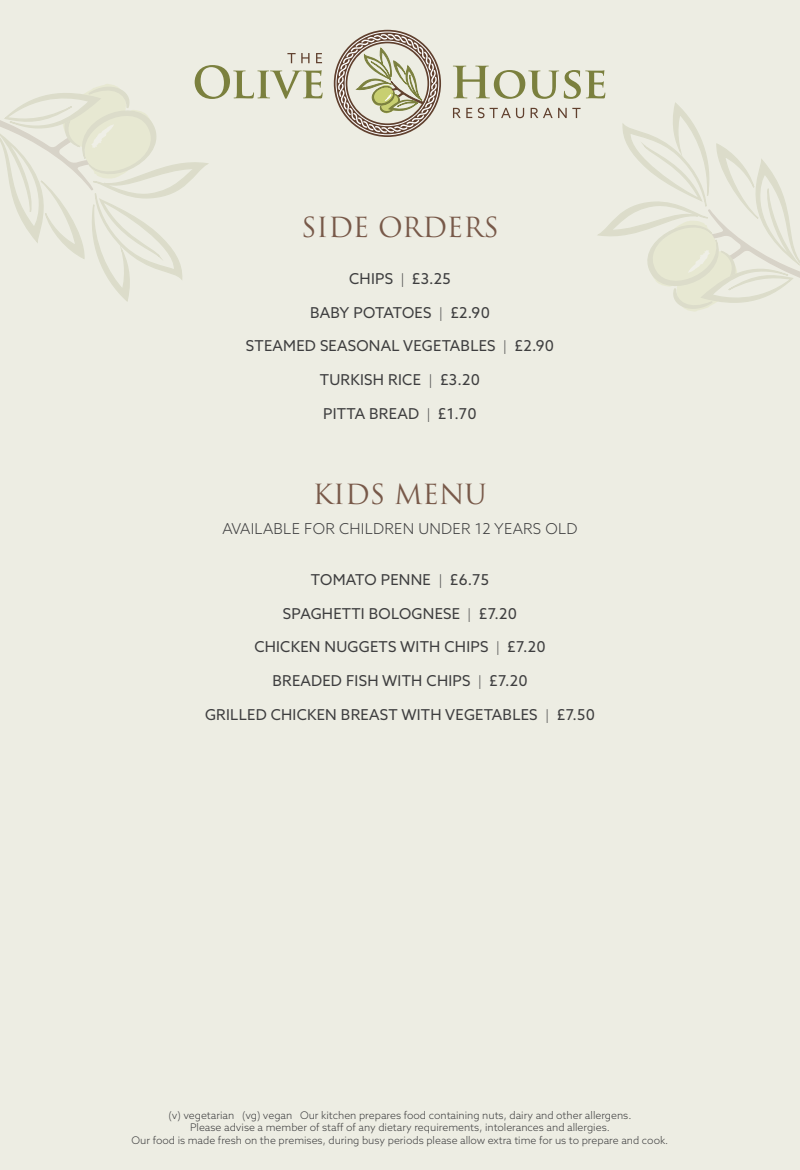
<style>
.page{position:relative;width:800px;height:1170px;background:#fff}
.page>*{position:absolute;margin:0;border:0;box-sizing:border-box;transform-origin:0 0}
.t1{font:27px "Trajan Pro";color:#785949}
.t2{font:15px "Azo Sans";letter-spacing:.015em;color:#3e3e3f}
.t3{font:300 15px "Azo Sans";letter-spacing:.015em;color:#3e3e3f}
.t4{font:300 10.5px/12.6px "Azo Sans";color:#3e3e3f;text-align:center}
.s1{font-weight:300;font-size:13.5px}
</style>
<div class="page">
<div style="left:0;top:0;width:799px;height:1169px;background:#edede3"></div>
<svg style="left:334px;top:30px;width:107px;height:107px"></svg>
<svg style="left:0;top:53px;width:322px;height:249px"></svg>
<svg style="left:453px;top:66px;width:346px;height:245px"></svg>
<h1 class="t1" style="left:301px;top:210px;width:199px">SIDE ORDERS</h1>
<h2 class="t2" style="left:349px;top:268px;width:103px">CHIPS <span class="s1">|</span> £3.25</h2>
<h2 class="t2" style="left:310px;top:302px;width:181px">BABY POTATOES <span class="s1">|</span> £2.90</h2>
<h2 class="t2" style="left:246px;top:336px;width:309px">STEAMED SEASONAL VEGETABLES <span class="s1">|</span> £2.90</h2>
<h2 class="t2" style="left:320px;top:370px;width:162px">TURKISH RICE <span class="s1">|</span> £3.20</h2>
<h2 class="t2" style="left:323px;top:403px;width:155px">PITTA BREAD <span class="s1">|</span> £1.70</h2>
<h1 class="t1" style="left:313px;top:477px;width:175px">KIDS MENU</h1>
<h2 class="t3" style="left:222px;top:519px;width:356px">AVAILABLE FOR CHILDREN UNDER 12 YEARS OLD</h2>
<h2 class="t2" style="left:311px;top:569px;width:180px">TOMATO PENNE <span class="s1">|</span> £6.75</h2>
<h2 class="t2" style="left:283px;top:603px;width:236px">SPAGHETTI BOLOGNESE <span class="s1">|</span> £7.20</h2>
<h2 class="t2" style="left:254px;top:637px;width:293px">CHICKEN NUGGETS WITH CHIPS <span class="s1">|</span> £7.20</h2>
<h2 class="t2" style="left:272px;top:671px;width:257px">BREADED FISH WITH CHIPS <span class="s1">|</span> £7.20</h2>
<h2 class="t2" style="left:205px;top:704px;width:391px">GRILLED CHICKEN BREAST WITH VEGETABLES <span class="s1">|</span> £7.50</h2>
<p class="t4" style="left:131px;top:1108px;width:538px">(v) vegetarian (vg) vegan Our kitchen prepares food containing nuts, dairy and other allergens.<br>Please advise a member of staff of any dietary requirements, intolerances and allergies.<br>Our food is made fresh on the premises, during busy periods please allow extra time for us to prepare and cook.</p>
</div>
